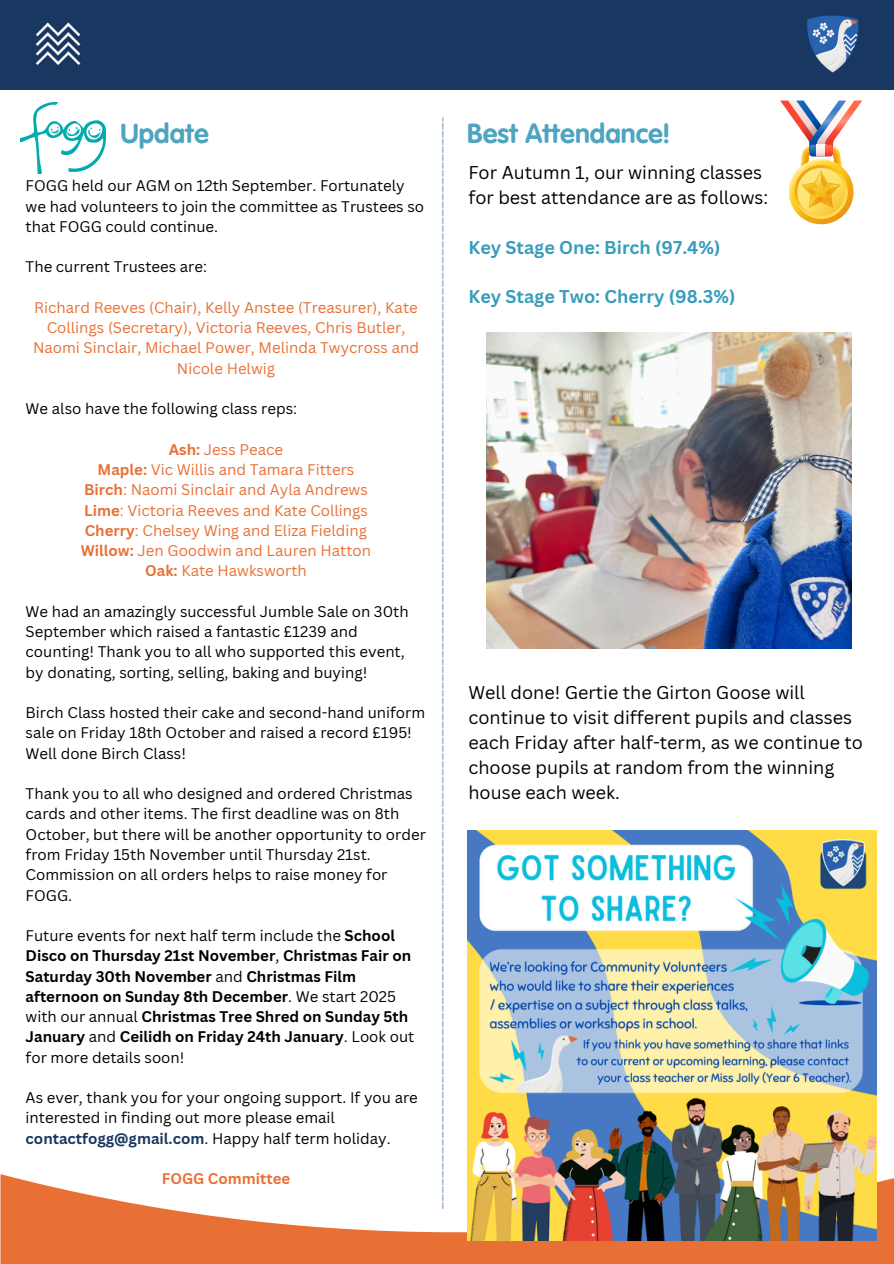
<style>
.page{position:relative;width:894px;height:1264px;background:#fff}
.page>*{position:absolute;margin:0;border:0;box-sizing:border-box;transform-origin:0 0}
.t1{font:700 27px "VAG Rounded Next";color:#4da5bf}
.t2{font:18px/24.8px "Canva Sans";color:#000}
.t3{font:700 18px "Canva Sans";color:#389dbb}
.t4{font:15px/20.2px "Canva Sans";color:#000}
.t5{font:15px/20.2px "Canva Sans";color:#e97034;text-align:center}
.t6{font:700 15px/20.2px "Canva Sans";color:#000}
.t7{font:700 15px "Canva Sans";color:#e97034}
.s1{font-weight:700}
.s2{font-weight:400}
.s3{font-weight:700;color:#183761}
</style>
<div class="page">
<div style="left:0;top:0;width:893px;height:89px;background:#183761"></div>
<img style="left:35px;top:22px;width:46px;height:43px">
<svg style="left:0;top:1174px;width:893px;height:89px;fill:#e97034"></svg>
<img style="left:807px;top:16px;width:52px;height:57px">
<svg style="left:442px;top:117px;width:1px;height:1091px"></svg>
<img style="left:486px;top:333px;width:364px;height:315px">
<img style="left:467px;top:830px;width:409px;height:410px">
<svg style="left:780px;top:100px;width:82px;height:124px"></svg>
<img style="left:20px;top:102px;width:86px;height:71px">
<p class="t1" style="left:120px;top:114px;width:90px">Update</p>
<h3 class="t1" style="left:467px;top:114px;width:204px">Best Attendance!</h3>
<h2 class="t4" style="left:26px;top:175px;width:400px">FOGG held our AGM on 12th September. Fortunately we had volunteers to join the committee as Trustees so that FOGG could continue.</h2>
<h2 class="t4" style="left:26px;top:256px;width:183px">The current Trustees are:</h2>
<h3 class="t5" style="left:33px;top:297px;width:387px">Richard Reeves (Chair), Kelly Anstee (Treasurer), Kate Collings (Secretary), Victoria Reeves, Chris Butler, Naomi Sinclair, Michael Power, Melinda Twycross and Nicole Helwig</h3>
<p class="t4" style="left:26px;top:398px;width:273px">We also have the following class reps:</p>
<p class="t5" style="left:169px;top:439px;width:116px"><span class="s1">Ash:</span> Jess Peace</p>
<p class="t5" style="left:98px;top:459px;width:258px"><span class="s1">Maple:</span> Vic Willis and Tamara Fitters</p>
<p class="t5" style="left:84px;top:479px;width:285px"><span class="s1">Birch</span>: Naomi Sinclair and Ayla Andrews</p>
<p class="t5" style="left:84px;top:499px;width:285px"><span class="s1">Lime</span>: Victoria Reeves and Kate Collings</p>
<p class="t5" style="left:85px;top:520px;width:284px"><span class="s1">Cherry</span>: Chelsey Wing and Eliza Fielding</p>
<p class="t5" style="left:81px;top:540px;width:291px"><span class="s1">Willow:</span> Jen Goodwin and Lauren Hatton</p>
<p class="t5" style="left:145px;top:560px;width:163px"><span class="s1">Oak:</span> Kate Hawksworth</p>
<p class="t4" style="left:26px;top:601px;width:384px">We had an amazingly successful Jumble Sale on 30th September which raised a fantastic £1239 and counting! Thank you to all who supported this event, by donating, sorting, selling, baking and buying!</p>
<p class="t4" style="left:26px;top:702px;width:401px">Birch Class hosted their cake and second-hand uniform sale on Friday 18th October and raised a record £195!<br>Well done Birch Class!</p>
<p class="t4" style="left:26px;top:783px;width:401px">Thank you to all who designed and ordered Christmas cards and other items. The first deadline was on 8th October, but there will be another opportunity to order from Friday 15th November until Thursday 21st.<br>Commission on all orders helps to raise money for FOGG.</p>
<p class="t6" style="left:26px;top:925px;width:390px"><span class="s2">Future events for next half term include the</span> School Disco on Thursday 21st November<span class="s2">,</span> Christmas Fair on Saturday 30th November <span class="s2">and</span> Christmas Film afternoon on Sunday 8th December<span class="s2">. We start 2025 with our annual</span> Christmas Tree Shred on Sunday 5th January <span class="s2">and</span> Ceilidh on Friday 24th January<span class="s2">. Look out for more details soon!</span></p>
<p class="t4" style="left:26px;top:1087px;width:393px">As ever, thank you for your ongoing support. If you are interested in finding out more please email <span class="s3">contactfogg@gmail.com</span>. Happy half term holiday.</p>
<p class="t7" style="left:162px;top:1168px;width:130px">FOGG Committee</p>
<p class="t2" style="left:468px;top:160px;width:301px">For Autumn 1, our winning classes for best attendance are as follows:</p>
<p class="t3" style="left:468px;top:234px;width:253px">Key Stage One: Birch (97.4%)</p>
<p class="t3" style="left:468px;top:284px;width:268px">Key Stage Two: Cherry (98.3%)</p>
<h4 class="t2" style="left:468px;top:680px;width:396px">Well done! Gertie the Girton Goose will continue to visit different pupils and classes each Friday after half-term, as we continue to choose pupils at random from the winning house each week.</h4>
</div>
